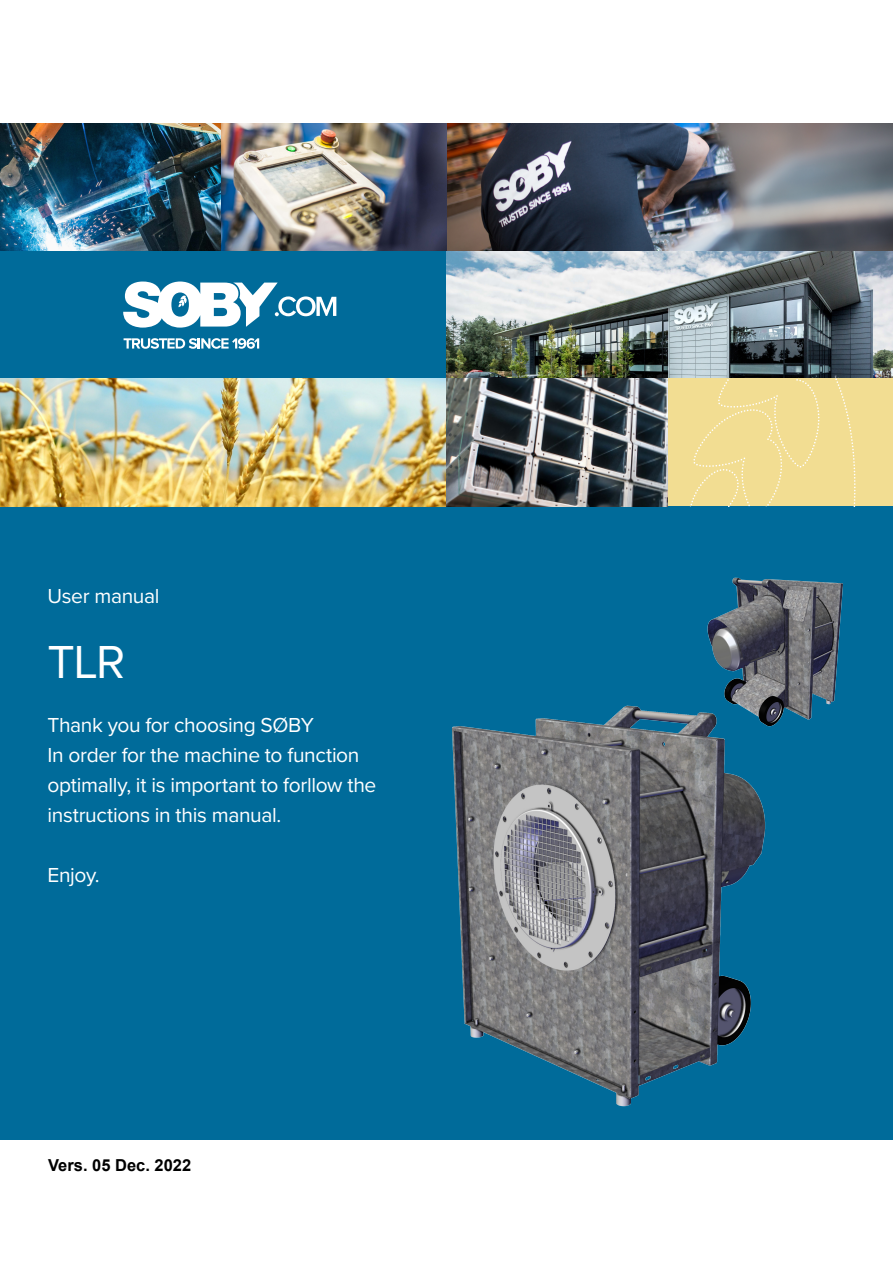
<style>
.page{position:relative;width:893px;height:1263px;background:#fff}
.page>*{position:absolute;margin:0;border:0;box-sizing:border-box;transform-origin:0 0}
.t1{font:48px "Proxima Nova";color:#fff}
.t2{font:21px/30px "Proxima Nova";letter-spacing:-.02em;color:#fff}
.Indholdsfortegnelse{font:700 16.5px "Arial";color:#000}
</style>
<div class="page">
<div style="left:0;top:124px;width:893px;height:1016px;background:#006b9a"></div>
<svg style="left:124px;top:338px;width:135px;height:11px"></svg>
<svg style="left:123px;top:281px;width:213px;height:47px"></svg>
<img style="left:0;top:378px;width:667px;height:128px">
<img style="left:447px;top:123px;width:446px;height:255px">
<div style="left:667px;top:378px;width:226px;height:128px;background:#f2dd92"></div>
<img style="left:0;top:123px;width:222px;height:128px">
<img style="left:222px;top:123px;width:224px;height:128px">
<img style="left:707px;top:577px;width:136px;height:113px">
<img style="left:452px;top:690px;width:384px;height:417px">
<p class="t2" style="left:48px;top:580px;width:113px">User manual</p>
<p class="t1" style="left:48px;top:626px;width:79px">TLR</p>
<p class="t2" style="left:48px;top:709px;width:330px">Thank you for choosing SØBY<br>In order for the machine to function optimally, it is important to forllow the instructions in this manual.</p>
<p class="t2" style="left:48px;top:859px;width:54px">Enjoy.</p>
<p class="Indholdsfortegnelse" style="left:48px;top:1153px;width:145px">Vers. 05 Dec. 2022</p>
</div>
